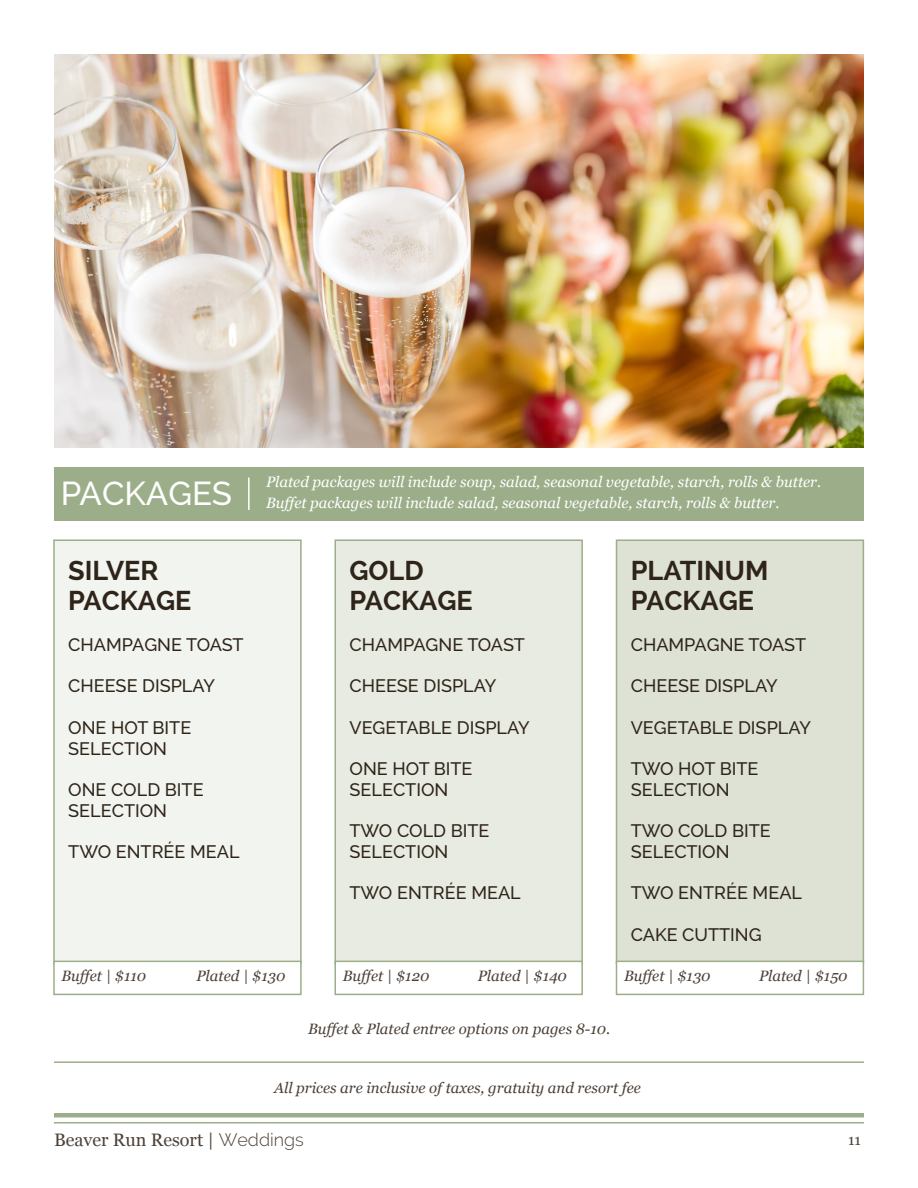
<style>
.page{position:relative;width:918px;height:1188px;background:#fff}
.page>*{position:absolute;margin:0;border:0;box-sizing:border-box;transform-origin:0 0}
.MENU_SECTION_HEADER{font:500 33px "Raleway";color:#fff}
.MENU_SECTION_TITLE{font:700 27px/30px "Raleway";color:#2f241a}
.MENU_LIST{font:500 18px/21px "Raleway";color:#2f241a}
.t1{font:18px "Georgia";color:#4c4138}
.MENU_ITEM_HEADER{font:500 18px "Raleway";color:#2f241a}
.MENU_HEADER_SUB_INFO{font:italic 15px/21px "Georgia";color:#fff}
.small_print{font:italic 15px "Georgia";color:#4c4138}
.SPECIAL_PRICING{font:italic 15px "Georgia";color:#4c4138}
.t2{font:15px "Georgia";color:#4c4138}
.s1{font-family:"Raleway";font-weight:300}
</style>
<div class="page">
<div style="left:54px;top:1113px;width:810px;height:5px;background:#9cae89"></div>
<hr style="left:54px;top:1122px;width:810px;height:2px;background:#9cae89">
<hr style="left:54px;top:1061px;width:810px;height:2px;background:#9cae89">
<div style="left:54px;top:467px;width:810px;height:54px;background:#9cae89"></div>
<hr style="left:248px;top:477px;width:2px;height:33px;background:#fff">
<div style="left:54px;top:540px;width:247px;height:424px;background:#f2f5ef"></div>
<div style="left:53px;top:539px;width:249px;height:425px;border:2px solid #9cae89"></div>
<div style="left:335px;top:540px;width:247px;height:424px;background:#e8ebe1"></div>
<div style="left:334px;top:539px;width:249px;height:425px;border:2px solid #9cae89"></div>
<div style="left:616px;top:540px;width:247px;height:424px;background:#dde2d4"></div>
<div style="left:616px;top:539px;width:248px;height:425px;border:2px solid #9cae89"></div>
<div style="left:53px;top:961px;width:249px;height:34px;border:2px solid #9cae89"></div>
<div style="left:334px;top:961px;width:249px;height:34px;border:2px solid #9cae89"></div>
<div style="left:616px;top:961px;width:248px;height:34px;border:2px solid #9cae89"></div>
<img style="left:54px;top:54px;width:809px;height:393px">
<p class="MENU_SECTION_HEADER" style="left:61px;top:474px;width:173px">PACKAGES</p>
<p class="MENU_HEADER_SUB_INFO" style="left:266px;top:471px;width:557px">Plated packages will include soup, salad, seasonal vegetable, starch, rolls &amp; butter.<br>Buffet packages will include salad, seasonal vegetable, starch, rolls &amp; butter.</p>
<p class="MENU_SECTION_TITLE" style="left:68px;top:556px;width:125px">SILVER<br>PACKAGE</p>
<p class="MENU_LIST" style="left:68px;top:634px;width:177px">CHAMPAGNE TOAST</p>
<p class="MENU_LIST" style="left:68px;top:676px;width:148px">CHEESE DISPLAY</p>
<p class="MENU_LIST" style="left:68px;top:717px;width:125px">ONE HOT BITE<br>SELECTION</p>
<p class="MENU_LIST" style="left:68px;top:779px;width:137px">ONE COLD BITE<br>SELECTION</p>
<p class="MENU_LIST" style="left:68px;top:841px;width:173px">TWO ENTRÉE MEAL</p>
<p class="MENU_SECTION_TITLE" style="left:350px;top:556px;width:125px">GOLD<br>PACKAGE</p>
<p class="MENU_LIST" style="left:350px;top:634px;width:177px">CHAMPAGNE TOAST</p>
<p class="MENU_LIST" style="left:350px;top:676px;width:148px">CHEESE DISPLAY</p>
<p class="MENU_LIST" style="left:350px;top:717px;width:182px">VEGETABLE DISPLAY</p>
<p class="MENU_LIST" style="left:350px;top:758px;width:125px">ONE HOT BITE<br>SELECTION</p>
<p class="MENU_LIST" style="left:350px;top:820px;width:142px">TWO COLD BITE<br>SELECTION</p>
<p class="MENU_ITEM_HEADER" style="left:350px;top:883px;width:173px">TWO ENTRÉE MEAL</p>
<p class="MENU_SECTION_TITLE" style="left:631px;top:556px;width:139px">PLATINUM<br>PACKAGE</p>
<p class="MENU_LIST" style="left:631px;top:634px;width:177px">CHAMPAGNE TOAST</p>
<p class="MENU_LIST" style="left:631px;top:676px;width:148px">CHEESE DISPLAY</p>
<p class="MENU_LIST" style="left:631px;top:717px;width:182px">VEGETABLE DISPLAY</p>
<p class="MENU_LIST" style="left:631px;top:758px;width:129px">TWO HOT BITE<br>SELECTION</p>
<p class="MENU_LIST" style="left:631px;top:820px;width:142px">TWO COLD BITE<br>SELECTION</p>
<p class="MENU_LIST" style="left:631px;top:883px;width:173px">TWO ENTRÉE MEAL</p>
<p class="MENU_LIST" style="left:631px;top:924px;width:132px">CAKE CUTTING</p>
<p class="SPECIAL_PRICING" style="left:62px;top:965px;width:86px">Buffet | $110</p>
<p class="SPECIAL_PRICING" style="left:196px;top:965px;width:90px">Plated | $130</p>
<p class="SPECIAL_PRICING" style="left:343px;top:965px;width:88px">Buffet | $120</p>
<p class="SPECIAL_PRICING" style="left:478px;top:965px;width:91px">Plated | $140</p>
<p class="SPECIAL_PRICING" style="left:624px;top:965px;width:88px">Buffet | $130</p>
<p class="SPECIAL_PRICING" style="left:759px;top:965px;width:90px">Plated | $150</p>
<p class="small_print" style="left:308px;top:1018px;width:303px">Buffet &amp; Plated entree options on pages 8-10.</p>
<p class="small_print" style="left:274px;top:1077px;width:368px">All prices are inclusive of taxes, gratuity and resort fee</p>
<p class="t1" style="left:54px;top:1127px;width:251px">Beaver Run Resort | <span class="s1">Weddings</span></p>
<p class="t2" style="left:848px;top:1129px;width:14px">11</p>
</div>
